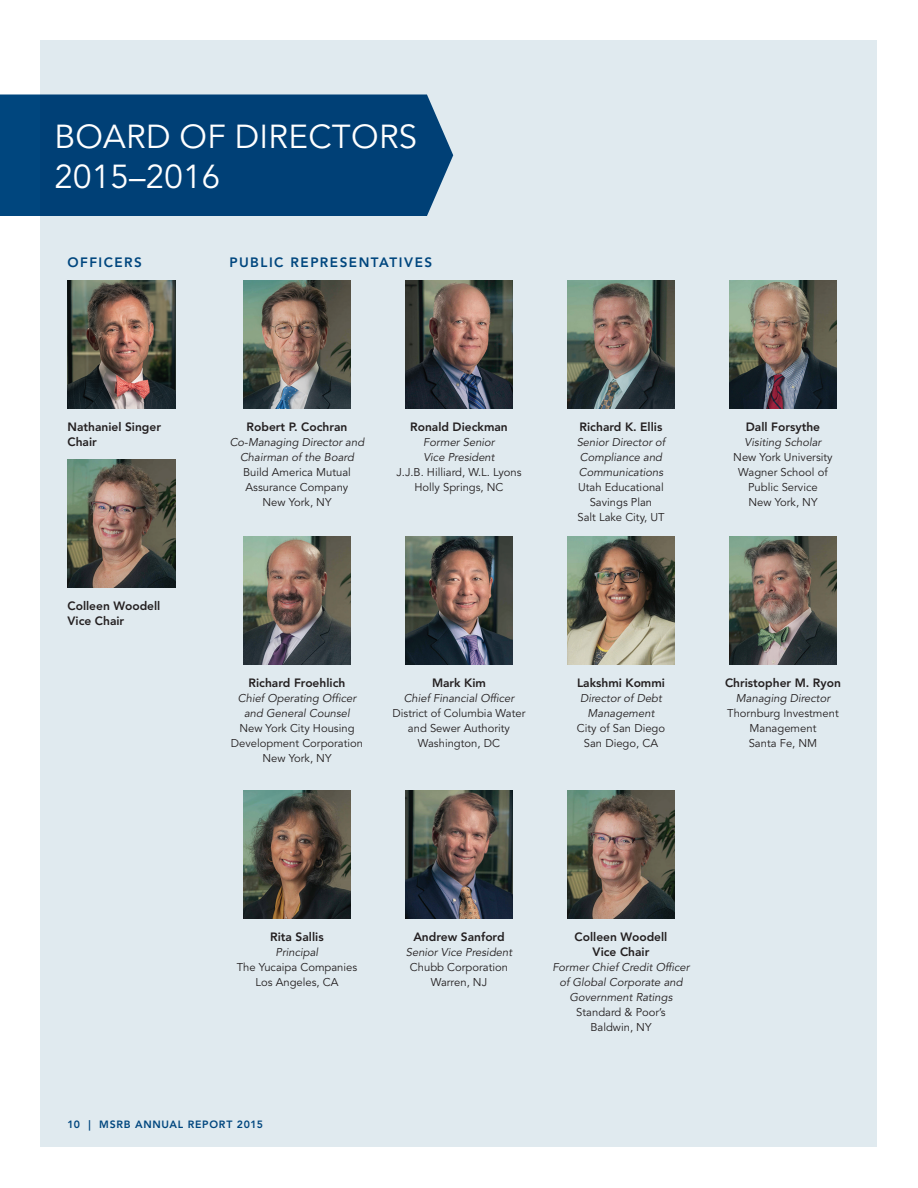
<style>
.page{position:relative;width:918px;height:1188px;background:#fff}
.page>*{position:absolute;margin:0;border:0;box-sizing:border-box;transform-origin:0 0}
.t1{font:33px/39.6px "Avenir LT Std";letter-spacing:.01em;color:#fff}
.t2{font:800 13.5px "Avenir LT Std";letter-spacing:.11em;color:#00467e}
.t3{font:800 12px/15px "Avenir LT Std";color:#231f20}
.t4{font:11.25px/15px "Avenir LT Std";color:#231f20;text-align:center}
.t5{font:italic 11.25px/15px "Avenir LT Std";color:#231f20;text-align:center}
.t6{font:800 10.5px "Avenir LT Std";letter-spacing:.07em;color:#00467e}
</style>
<div class="page">
<div style="left:40px;top:40px;width:838px;height:1108px;background:#e0eaef"></div>
<div style="left:0;top:94px;width:453px;height:122px;background:#004076"></div>
<img style="left:567px;top:791px;width:108px;height:128px">
<img style="left:405px;top:791px;width:108px;height:128px">
<img style="left:243px;top:791px;width:108px;height:128px">
<img style="left:729px;top:536px;width:108px;height:128px">
<img style="left:567px;top:536px;width:108px;height:128px">
<img style="left:405px;top:536px;width:108px;height:128px">
<img style="left:243px;top:536px;width:108px;height:128px">
<img style="left:243px;top:280px;width:108px;height:128px">
<img style="left:729px;top:280px;width:108px;height:128px">
<img style="left:567px;top:280px;width:108px;height:128px">
<img style="left:405px;top:280px;width:108px;height:128px">
<img style="left:68px;top:460px;width:108px;height:128px">
<img style="left:68px;top:280px;width:108px;height:128px">
<h1 class="t1" style="left:54px;top:118px;width:364px">BOARD OF DIRECTORS<br>2015–2016</h1>
<p class="t2" style="left:68px;top:254px;width:76px">OFFICERS</p>
<p class="t2" style="left:230px;top:254px;width:204px">PUBLIC REPRESENTATIVES</p>
<p class="t3" style="left:68px;top:419px;width:95px">Nathaniel Singer<br>Chair</p>
<p class="t3" style="left:68px;top:599px;width:94px">Colleen Woodell<br>Vice Chair</p>
<p class="t3" style="left:247px;top:419px;width:102px">Robert P. Cochran</p>
<p class="t5" style="left:230px;top:435px;width:136px">Co-Managing Director and<br>Chairman of the Board</p>
<p class="t4" style="left:243px;top:465px;width:109px">Build America Mutual<br>Assurance Company<br>New York, NY</p>
<p class="t3" style="left:410px;top:419px;width:99px">Ronald Dieckman</p>
<p class="t5" style="left:423px;top:435px;width:73px;text-align:left">Former Senior<br>Vice President</p>
<p class="t4" style="left:396px;top:465px;width:127px">J.J. B. Hilliard, W. L. Lyons<br>Holly Springs, NC</p>
<p class="t3" style="left:580px;top:419px;width:84px">Richard K. Ellis</p>
<p class="t5" style="left:577px;top:435px;width:90px;text-align:left">Senior Director of<br>Compliance and<br>Communications</p>
<p class="t4" style="left:577px;top:480px;width:89px">Utah Educational<br>Savings Plan<br>Salt Lake City, UT</p>
<p class="t3" style="left:746px;top:419px;width:76px">Dall Forsythe</p>
<p class="t5" style="left:745px;top:435px;width:78px">Visiting Scholar</p>
<p class="t4" style="left:733px;top:450px;width:101px">New York University<br>Wagner School of<br>Public Service<br>New York, NY</p>
<p class="t3" style="left:249px;top:675px;width:98px">Richard Froehlich</p>
<p class="t5" style="left:238px;top:691px;width:120px">Chief Operating Officer and General Counsel</p>
<p class="t4" style="left:231px;top:721px;width:134px">New York City Housing<br>Development Corporation<br>New York, NY</p>
<p class="t3" style="left:432px;top:675px;width:55px">Mark Kim</p>
<p class="t5" style="left:404px;top:691px;width:112px">Chief Financial Officer</p>
<p class="t4" style="left:393px;top:706px;width:134px">District of Columbia Water and Sewer Authority<br>Washington, DC</p>
<p class="t3" style="left:577px;top:675px;width:89px">Lakshmi Kommi</p>
<p class="t5" style="left:580px;top:691px;width:83px">Director of Debt<br>Management</p>
<p class="t4" style="left:577px;top:721px;width:90px">City of San Diego<br>San Diego, CA</p>
<p class="t3" style="left:725px;top:675px;width:117px">Christopher M. Ryon</p>
<p class="t5" style="left:736px;top:691px;width:96px">Managing Director</p>
<p class="t4" style="left:727px;top:706px;width:113px">Thornburg Investment<br>Management<br>Santa Fe, NM</p>
<p class="t3" style="left:270px;top:930px;width:55px">Rita Sallis</p>
<p class="t5" style="left:276px;top:945px;width:44px">Principal</p>
<p class="t4" style="left:237px;top:960px;width:122px">The Yucaipa Companies<br>Los Angeles, CA</p>
<p class="t6" style="left:68px;top:1119px;width:197px">10 | MSRB ANNUAL REPORT 2015</p>
<p class="t3" style="left:413px;top:930px;width:93px">Andrew Sanford</p>
<p class="t5" style="left:406px;top:945px;width:108px">Senior Vice President</p>
<p class="t4" style="left:410px;top:960px;width:100px">Chubb Corporation<br>Warren, NJ</p>
<p class="t3" style="left:575px;top:930px;width:94px;text-align:center">Colleen Woodell<br>Vice Chair</p>
<p class="t5" style="left:552px;top:960px;width:139px">Former Chief Credit Officer of Global Corporate and<br>Government Ratings</p>
<p class="t4" style="left:576px;top:1005px;width:91px">Standard &amp; Poor’s<br>Baldwin, NY</p>
</div>
